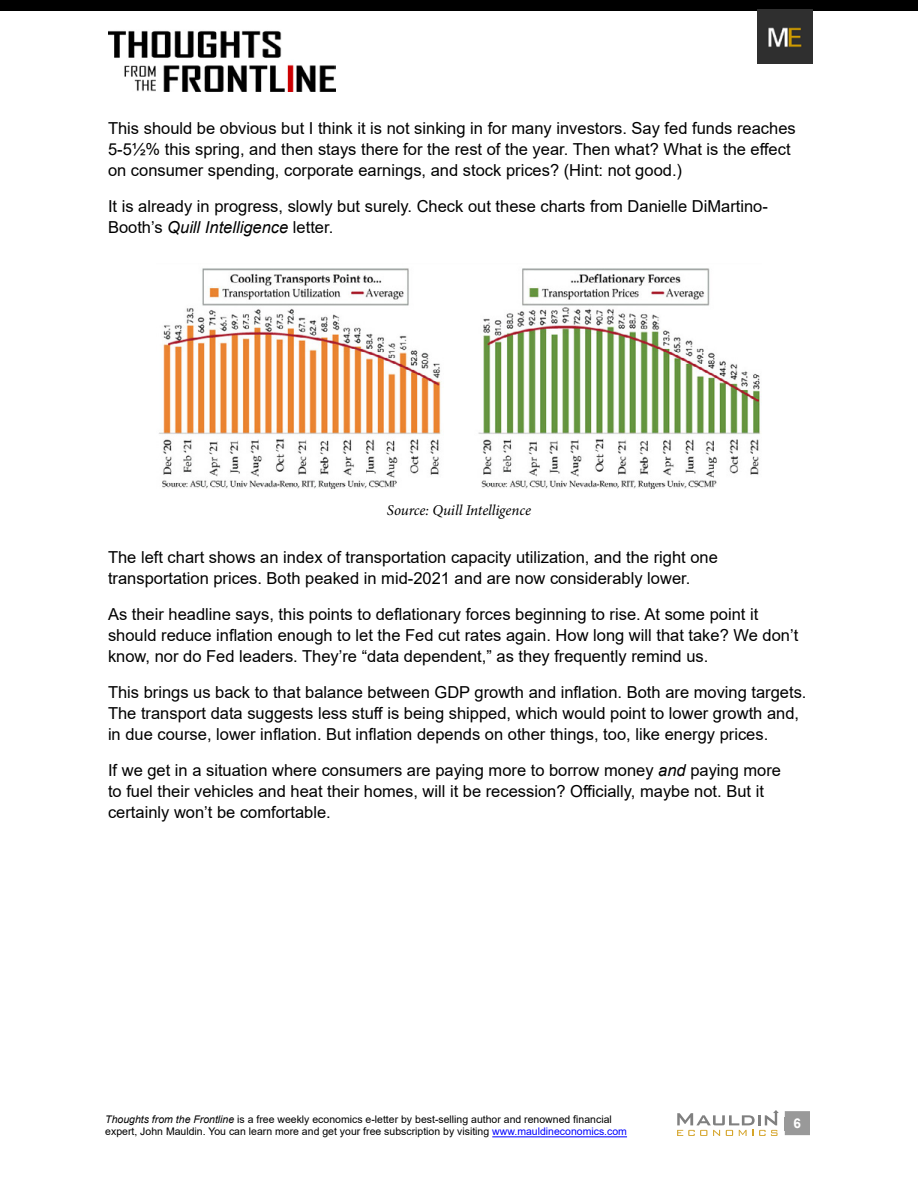
<style>
.page{position:relative;width:918px;height:1188px;background:#fff}
.page>*{position:absolute;margin:0;border:0;box-sizing:border-box;transform-origin:0 0}
.t1{font:16.5px/21px "Arial";color:#000}
.t2{font:italic 15px "Minion Pro";letter-spacing:-.01em;color:#000}
.t3{font:700 13.5px "Arial";color:#fff}
.t4{font:10.5px/12.6px "Arial";color:#000}
.s1{font-style:italic}
.s2{color:#00f}
</style>
<div class="page">
<div style="left:785px;top:1111px;width:25px;height:24px;background:#999"></div>
<hr style="left:492px;top:1136px;width:135px;height:1px;background:#00f">
<img style="left:108px;top:30px;width:228px;height:62px">
<div style="left:0;top:0;width:918px;height:11px;background:#000"></div>
<img style="left:758px;top:9px;width:55px;height:55px">
<svg style="left:677px;top:1110px;width:102px;height:26px"></svg>
<img style="left:159px;top:268px;width:601px;height:221px">
<p class="t1" style="left:108px;top:118px;width:689px">This should be obvious but I think it is not sinking in for many investors. Say fed funds reaches<br>5-5½% this spring, and then stays there for the rest of the year. Then what? What is the effect on consumer spending, corporate earnings, and stock prices? (Hint: not good.)</p>
<p class="t1" style="left:108px;top:196px;width:661px">It is already in progress, slowly but surely. Check out these charts from Danielle DiMartino-<br>Booth’s <span class="s1">Quill Intelligence</span> letter.</p>
<p class="t2" style="left:387px;top:500px;width:146px">Source: Quill Intelligence</p>
<p class="t1" style="left:108px;top:546px;width:611px">The left chart shows an index of transportation capacity utilization, and the right one transportation prices. Both peaked in mid-2021 and are now considerably lower.</p>
<p class="t1" style="left:108px;top:603px;width:692px">As their headline says, this points to deflationary forces beginning to rise. At some point it should reduce inflation enough to let the Fed cut rates again. How long will that take? We don’t know, nor do Fed leaders. They’re “data dependent,” as they frequently remind us.</p>
<p class="t1" style="left:108px;top:681px;width:700px">This brings us back to that balance between GDP growth and inflation. Both are moving targets.<br>The transport data suggests less stuff is being shipped, which would point to lower growth and, in due course, lower inflation. But inflation depends on other things, too, like energy prices.</p>
<p class="t1" style="left:108px;top:759px;width:675px">If we get in a situation where consumers are paying more to borrow money <span class="s1">and</span> paying more to fuel their vehicles and heat their homes, will it be recession? Officially, maybe not. But it certainly won’t be comfortable.</p>
<p class="t4" style="left:105px;top:1113px;width:523px"><span class="s1">Thoughts from the Frontline</span> is a free weekly economics e-letter by best-selling author and renowned financial expert, John Mauldin. You can learn more and get your free subscription by visiting <span class="s2">www.mauldineconomics.com</span></p>
<p class="t3" style="left:794px;top:1113px;width:9px">6</p>
</div>
